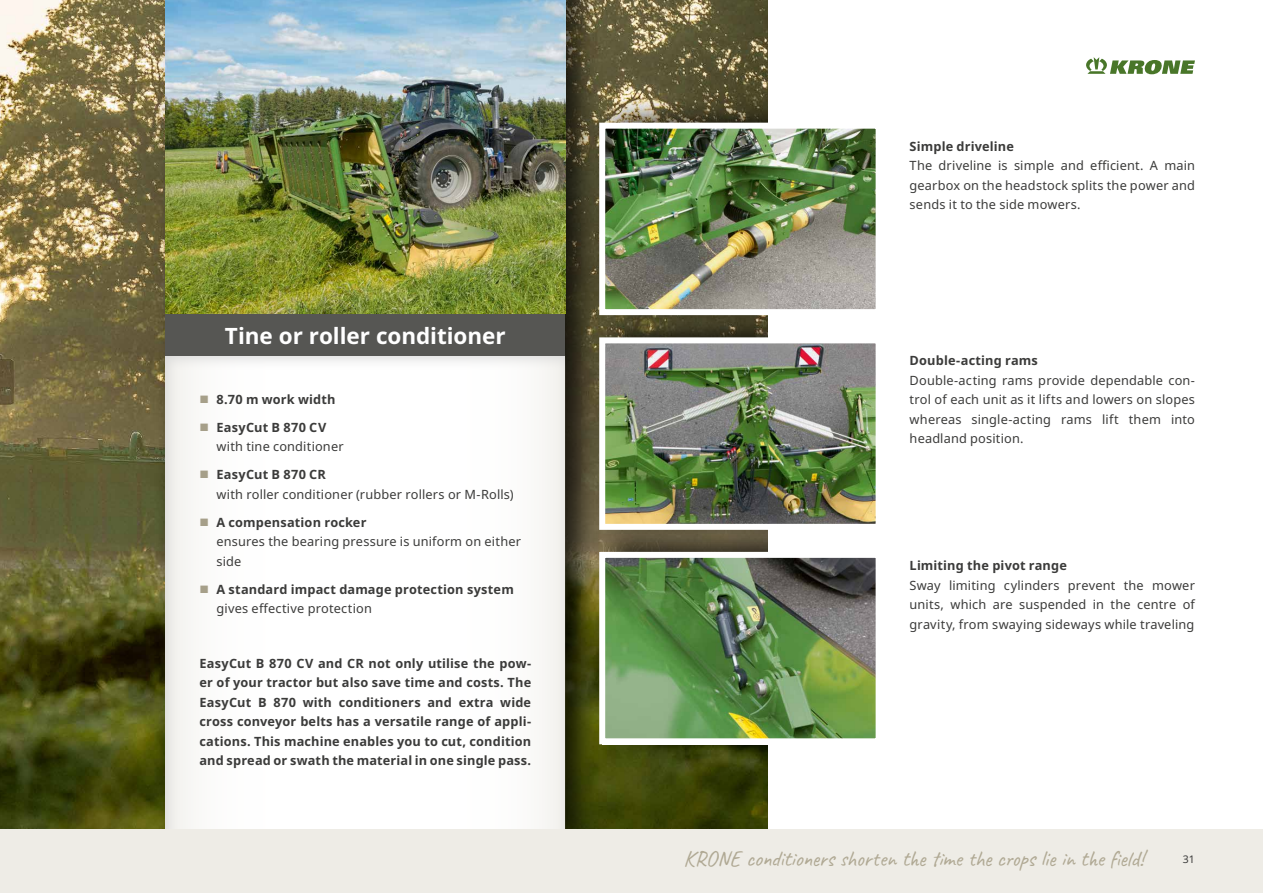
<style>
.page{position:relative;width:1263px;height:893px;background:#fff}
.page>*{position:absolute;margin:0;border:0;box-sizing:border-box;transform-origin:0 0}
.t1{font:22.5px "Caveat";letter-spacing:-.015em;color:#b0a994}
.t2{font:700 22.5px "Noto Sans";color:#fff}
.t3{font:12.75px/19.5px "Noto Sans";letter-spacing:.015em;color:#3b3b3a;text-align:justify}
.t4{font:700 12.75px/19.5px "Noto Sans";letter-spacing:.01em;color:#3b3b3a}
.t5{font:10.5px "Noto Sans";color:#3b3b3a}
</style>
<div class="page">
<img style="left:0;top:0;width:155px;height:829px">
<img style="left:601px;top:0;width:167px;height:829px">
<div style="left:592px;top:95px;width:245px;height:233px;background:#000;opacity:.75"></div>
<div style="left:592px;top:521px;width:248px;height:239px;background:#000;opacity:.75"></div>
<div style="left:592px;top:310px;width:233px;height:233px;background:#000;opacity:.75"></div>
<div style="left:768px;top:0;width:142px;height:829px;background:#fff"></div>
<img style="left:601px;top:120px;width:275px;height:198px">
<img style="left:601px;top:334px;width:275px;height:199px">
<img style="left:601px;top:549px;width:275px;height:198px">
<div style="left:155px;top:0;width:446px;height:859px;background:#000;opacity:.75"></div>
<div style="left:164px;top:354px;width:403px;height:498px;background:#000;opacity:.75"></div>
<div style="left:165px;top:313px;width:400px;height:43px;background:#565653"></div>
<img style="left:165px;top:0;width:400px;height:313px">
<svg style="left:1086px;top:57px;width:109px;height:17px"></svg>
<div style="left:0;top:829px;width:1263px;height:64px;background:#eeece6"></div>
<svg style="left:201px;top:395px;width:7px;height:8px"></svg>
<svg style="left:201px;top:423px;width:7px;height:8px"></svg>
<svg style="left:201px;top:471px;width:7px;height:7px"></svg>
<svg style="left:201px;top:518px;width:7px;height:8px"></svg>
<svg style="left:201px;top:585px;width:7px;height:8px"></svg>
<h1 class="t2" style="left:225px;top:323px;width:282px">Tine or roller conditioner</h1>
<p class="t4" style="left:216px;top:385px;width:121px;line-height:28px">8.70 m work width<br>EasyCut B 870 CV</p>
<p class="t3" style="left:216px;top:437px;width:129px">with tine conditioner</p>
<p class="t4" style="left:216px;top:465px;width:111px">EasyCut B 870 CR</p>
<p class="t3" style="left:216px;top:484px;width:299px">with roller conditioner (rubber rollers or M-Rolls)</p>
<p class="t4" style="left:216px;top:512px;width:151px">A compensation rocker</p>
<p class="t3" style="left:216px;top:532px;width:306px">ensures the bearing pressure is uniform on either side</p>
<p class="t4" style="left:216px;top:579px;width:299px">A standard impact damage protection system</p>
<p class="t3" style="left:216px;top:599px;width:157px">gives effective protection</p>
<p class="t4" style="left:199px;top:653px;width:333px;text-align:justify">EasyCut B 870 CV and CR not only utilise the pow&shy;er of your tractor but also save time and costs. The EasyCut B 870 with conditioners and extra wide cross conveyor belts has a versatile range of appli&shy;cations. This machine enables you to cut, condition and spread or swath the material in one single pass.</p>
<p class="t4" style="left:910px;top:137px;width:106px">Simple driveline</p>
<p class="t3" style="left:910px;top:156px;width:287px">The driveline is simple and efficient. A main gearbox on the headstock splits the power and sends it to the side mowers.</p>
<p class="t4" style="left:910px;top:351px;width:130px">Double-acting rams</p>
<p class="t3" style="left:910px;top:371px;width:287px">Double-acting rams provide dependable con&shy;trol of each unit as it lifts and lowers on slopes whereas single-acting rams lift them into headland position.</p>
<p class="t4" style="left:910px;top:556px;width:159px">Limiting the pivot range</p>
<p class="t3" style="left:910px;top:575px;width:287px">Sway limiting cylinders prevent the mower units, which are suspended in the centre of gravity, from swaying sideways while traveling</p>
<h1 class="t1" style="left:683px;top:844px;width:462px">KRONE conditioners shorten the time the crops lie in the field!</h1>
<p class="t5" style="left:1183px;top:853px;width:14px">31</p>
</div>
